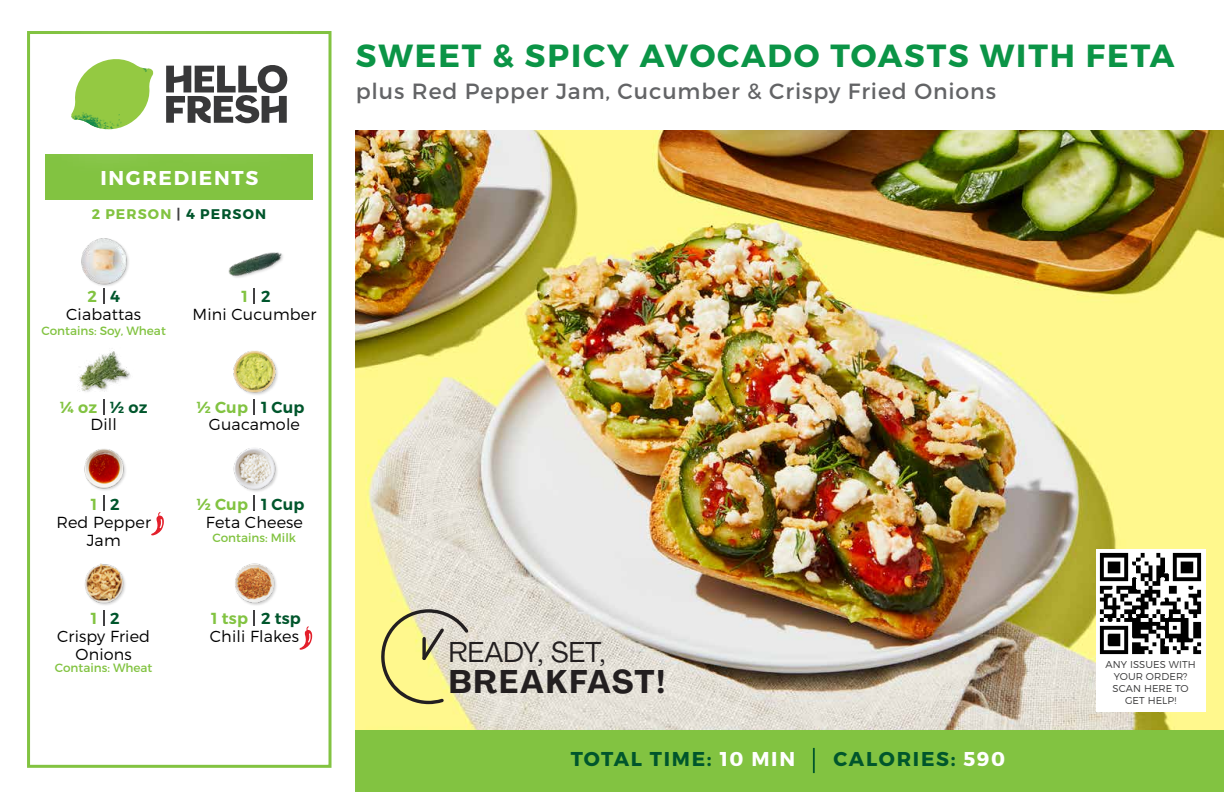
<style>
.page{position:relative;width:1224px;height:792px;background:#fff}
.page>*{position:absolute;margin:0;border:0;box-sizing:border-box;transform-origin:0 0}
.t1{font:700 32.4px "Agrandir";letter-spacing:.06em;color:#231f20}
.t2{font:700 32px "Montserrat";letter-spacing:.06em;color:#0b9446}
.t3{font:28.4px "Agrandir";letter-spacing:.005em;color:#231f20}
.t4{font:22px "Montserrat";letter-spacing:.04em;color:#636466}
.t5{font:700 20px "Montserrat";letter-spacing:.085em;color:#00562c}
.t6{font:700 20px "Montserrat";letter-spacing:.085em;color:#fff}
.t7{font:300 16px/18px "Montserrat";letter-spacing:.01em;color:#000;text-align:center}
.t8{font:600 16px "Montserrat";letter-spacing:.01em;color:#82c341}
.t9{font:600 16px "Montserrat";letter-spacing:.01em;color:#00562c}
.t10{font:700 14px "Montserrat";letter-spacing:.08em;color:#82c341}
.t11{font:12px "Montserrat";color:#82c341}
.t12{font:300 10px/12px "Montserrat";letter-spacing:.01em;color:#383839;text-align:center}
.s1{color:#414042}
.s2{color:#00562c}
.s3{color:#fff}
</style>
<div class="page">
<div style="left:356px;top:729px;width:868px;height:63px;background:#82c341"></div>
<div style="left:45px;top:154px;width:268px;height:46px;background:#82c341"></div>
<div style="left:27px;top:31px;width:305px;height:737px;border:3px solid #82c341"></div>
<hr style="left:813px;top:748px;width:2px;height:25px;background:#00562c">
<div style="left:81px;top:238px;width:49px;height:50px;background:#000;opacity:.2"></div>
<img style="left:81px;top:238px;width:49px;height:47px">
<img style="left:228px;top:252px;width:55px;height:26px">
<img style="left:78px;top:351px;width:53px;height:41px">
<img style="left:233px;top:351px;width:45px;height:44px">
<img style="left:84px;top:449px;width:42px;height:42px">
<img style="left:233px;top:448px;width:45px;height:44px">
<img style="left:84px;top:563px;width:41px;height:42px">
<img style="left:235px;top:563px;width:42px;height:42px">
<svg style="left:151px;top:512px;width:13px;height:23px"></svg>
<svg style="left:299px;top:626px;width:13px;height:24px"></svg>
<div style="left:22px;top:8px;width:318px;height:173px;background:#fff;opacity:.75"></div>
<svg style="left:166px;top:63px;width:121px;height:60px"></svg>
<svg style="left:71px;top:59px;width:82px;height:70px"></svg>
<img style="left:116px;top:59px;width:37px;height:31px">
<img style="left:71px;top:86px;width:75px;height:13px">
<img style="left:71px;top:90px;width:72px;height:39px">
<img style="left:114px;top:99px;width:32px;height:30px">
<img style="left:356px;top:130px;width:868px;height:599px">
<svg style="left:380px;top:609px;width:88px;height:95px;background:#ded898"></svg>
<svg style="left:422px;top:639px;width:4px;height:19px"></svg>
<div style="left:1096px;top:655px;width:110px;height:57px;background:#fff"></div>
<div style="left:1096px;top:549px;width:110px;height:110px;background:#fff"></div>
<img style="left:1099px;top:552px;width:103px;height:103px">
<svg style="left:254px;top:288px;width:1px;height:16px"></svg>
<svg style="left:103px;top:288px;width:1px;height:16px"></svg>
<svg style="left:254px;top:399px;width:1px;height:15px"></svg>
<svg style="left:103px;top:399px;width:1px;height:15px"></svg>
<svg style="left:254px;top:495px;width:1px;height:16px"></svg>
<svg style="left:103px;top:495px;width:1px;height:16px"></svg>
<svg style="left:254px;top:610px;width:1px;height:16px"></svg>
<svg style="left:103px;top:610px;width:1px;height:16px"></svg>
<p class="t6" style="left:100px;top:165px;width:159px">INGREDIENTS</p>
<p class="t10" style="left:92px;top:205px;width:176px">2 PERSON <span class="s1">|</span> <span class="s2">4 PERSON</span></p>
<p class="t9" style="left:110px;top:287px;width:11px">4</p>
<p class="t9" style="left:261px;top:287px;width:11px">2</p>
<p class="t8" style="left:88px;top:287px;width:11px">2</p>
<p class="t8" style="left:241px;top:287px;width:8px">1</p>
<p class="t7" style="left:66px;top:305px;width:76px">Ciabattas</p>
<p class="t7" style="left:193px;top:305px;width:125px">Mini Cucumber</p>
<p class="t11" style="left:42px;top:323px;width:126px">Contains: Soy, Wheat</p>
<p class="t9" style="left:110px;top:397px;width:39px">½ oz</p>
<p class="t9" style="left:261px;top:397px;width:45px">1 Cup</p>
<p class="t8" style="left:60px;top:397px;width:38px">¼ oz</p>
<p class="t8" style="left:197px;top:397px;width:53px">½ Cup</p>
<p class="t7" style="left:91px;top:415px;width:28px">Dill</p>
<p class="t7" style="left:209px;top:415px;width:93px">Guacamole</p>
<p class="t9" style="left:110px;top:494px;width:11px">2</p>
<p class="t9" style="left:261px;top:494px;width:45px">1 Cup</p>
<p class="t8" style="left:91px;top:494px;width:8px">1</p>
<p class="t8" style="left:197px;top:494px;width:53px">½ Cup</p>
<p class="t7" style="left:56px;top:513px;width:96px">Red Pepper<br>Jam</p>
<p class="t7" style="left:206px;top:513px;width:99px">Feta Cheese</p>
<p class="t11" style="left:213px;top:530px;width:85px">Contains: Milk</p>
<p class="t9" style="left:110px;top:609px;width:11px">2</p>
<p class="t9" style="left:261px;top:609px;width:41px">2 tsp</p>
<p class="t8" style="left:91px;top:609px;width:8px">1</p>
<p class="t8" style="left:211px;top:609px;width:38px">1 tsp</p>
<p class="t7" style="left:57px;top:627px;width:94px">Crispy Fried<br>Onions</p>
<p class="t7" style="left:210px;top:627px;width:91px">Chili Flakes</p>
<p class="t11" style="left:55px;top:661px;width:99px">Contains: Wheat</p>
<h2 class="t2" style="left:356px;top:36px;width:820px">SWEET &amp; SPICY AVOCADO TOASTS WITH FETA</h2>
<h3 class="t4" style="left:356px;top:78px;width:642px">plus Red Pepper Jam, Cucumber &amp; Crispy Fried Onions</h3>
<h3 class="t3" style="left:449px;top:634px;width:158px">READY, SET,</h3>
<h1 class="t1" style="left:449px;top:662px;width:218px">BREAKFAST!</h1>
<p class="t12" style="left:1106px;top:658px;width:92px">ANY ISSUES WITH<br>YOUR ORDER?<br>SCAN HERE TO<br>GET HELP!</p>
<p class="t5" style="left:571px;top:747px;width:226px">TOTAL TIME: <span class="s3">10 MIN</span></p>
<p class="t5" style="left:834px;top:747px;width:173px">CALORIES: <span class="s3">590</span></p>
</div>
